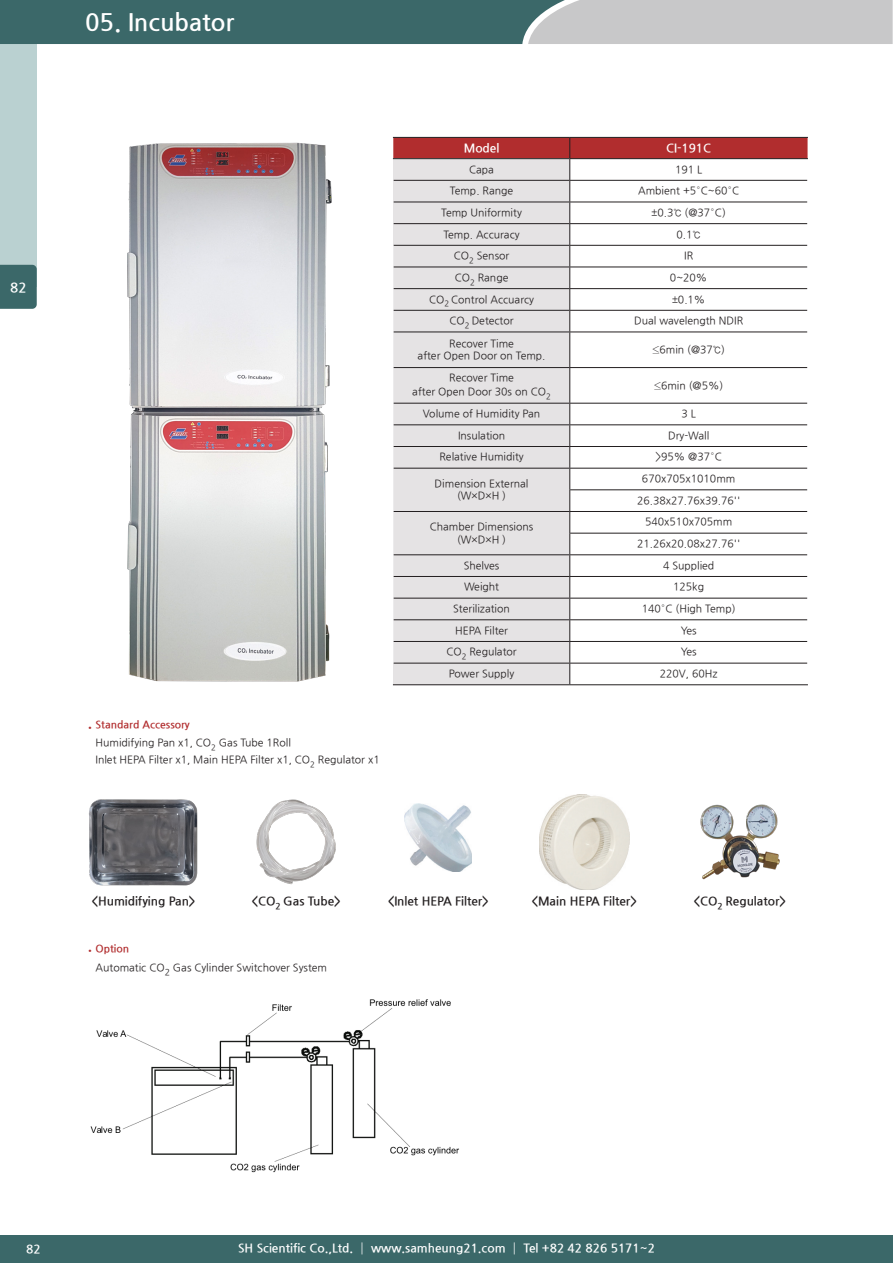
<style>
.page{position:relative;width:893px;height:1263px;background:#fff}
.page>*{position:absolute;margin:0;border:0;box-sizing:border-box;transform-origin:0 0}
.t1{font:700 24px "Nanum Gothic";color:#fff}
.t2{font:700 13.5px "Nanum Gothic";color:#fff}
.t3{font:700 12px "Nanum Gothic";color:#231f20}
.t4{font:700 12px "Nanum Gothic";color:#fff}
.t5{font:10.5px/18px "Nanum Gothic";color:#231f20}
.s1{font-weight:700;color:#b12d2e}
</style>
<div class="page">
<div style="left:0;top:0;width:37px;height:287px;background:#bad1d1"></div>
<div style="left:0;top:265px;width:37px;height:44px;background:#3b6869"></div>
<div style="left:0;top:1235px;width:893px;height:28px;background:#3b6869"></div>
<svg style="left:0;top:0;width:893px;height:44px;background:#738e8f"></svg>
<div style="left:393px;top:332px;width:176px;height:331px;background:#e5e3e4"></div>
<div style="left:393px;top:663px;width:177px;height:22px;background:#e5e3e4"></div>
<hr style="left:570px;top:137px;width:238px;height:1px;background:#231f20">
<svg style="left:393px;top:137px;width:414px;height:195px"></svg>
<hr style="left:569px;top:332px;width:1px;height:35px;background:#231f20">
<hr style="left:569px;top:368px;width:1px;height:35px;background:#231f20">
<svg style="left:569px;top:404px;width:1px;height:280px"></svg>
<hr style="left:393px;top:158px;width:177px;height:1px;background:#231f20">
<hr style="left:570px;top:158px;width:238px;height:1px;background:#231f20">
<hr style="left:394px;top:180px;width:176px;height:1px;background:#231f20">
<hr style="left:570px;top:180px;width:237px;height:1px;background:#231f20">
<hr style="left:394px;top:202px;width:176px;height:1px;background:#231f20">
<hr style="left:570px;top:202px;width:237px;height:1px;background:#231f20">
<hr style="left:394px;top:223px;width:176px;height:1px;background:#231f20">
<hr style="left:570px;top:223px;width:237px;height:1px;background:#231f20">
<hr style="left:394px;top:245px;width:176px;height:1px;background:#231f20">
<hr style="left:570px;top:245px;width:237px;height:1px;background:#231f20">
<hr style="left:394px;top:267px;width:176px;height:1px;background:#231f20">
<hr style="left:570px;top:267px;width:237px;height:1px;background:#231f20">
<hr style="left:394px;top:288px;width:176px;height:1px;background:#231f20">
<hr style="left:570px;top:288px;width:237px;height:1px;background:#231f20">
<hr style="left:394px;top:310px;width:176px;height:1px;background:#231f20">
<hr style="left:570px;top:310px;width:237px;height:1px;background:#231f20">
<hr style="left:394px;top:332px;width:176px;height:1px;background:#231f20">
<hr style="left:570px;top:332px;width:237px;height:1px;background:#231f20">
<hr style="left:394px;top:367px;width:176px;height:1px;background:#231f20">
<hr style="left:570px;top:367px;width:237px;height:1px;background:#231f20">
<hr style="left:394px;top:403px;width:176px;height:1px;background:#231f20">
<hr style="left:570px;top:403px;width:237px;height:1px;background:#231f20">
<hr style="left:394px;top:424px;width:176px;height:1px;background:#231f20">
<hr style="left:570px;top:424px;width:237px;height:1px;background:#231f20">
<hr style="left:394px;top:446px;width:176px;height:1px;background:#231f20">
<hr style="left:570px;top:446px;width:237px;height:1px;background:#231f20">
<hr style="left:394px;top:468px;width:176px;height:1px;background:#231f20">
<hr style="left:570px;top:468px;width:237px;height:1px;background:#231f20">
<hr style="left:570px;top:489px;width:237px;height:1px;background:#231f20">
<hr style="left:394px;top:511px;width:176px;height:1px;background:#231f20">
<hr style="left:570px;top:511px;width:237px;height:1px;background:#231f20">
<hr style="left:570px;top:533px;width:237px;height:1px;background:#231f20">
<hr style="left:394px;top:554px;width:176px;height:1px;background:#231f20">
<hr style="left:570px;top:554px;width:237px;height:1px;background:#231f20">
<hr style="left:394px;top:576px;width:176px;height:1px;background:#231f20">
<hr style="left:570px;top:576px;width:237px;height:1px;background:#231f20">
<hr style="left:394px;top:598px;width:176px;height:1px;background:#231f20">
<hr style="left:570px;top:598px;width:237px;height:1px;background:#231f20">
<hr style="left:394px;top:619px;width:176px;height:1px;background:#231f20">
<hr style="left:570px;top:619px;width:237px;height:1px;background:#231f20">
<hr style="left:394px;top:641px;width:176px;height:1px;background:#231f20">
<hr style="left:570px;top:641px;width:237px;height:1px;background:#231f20">
<hr style="left:394px;top:663px;width:176px;height:1px;background:#231f20">
<hr style="left:570px;top:663px;width:237px;height:1px;background:#231f20">
<hr style="left:393px;top:684px;width:177px;height:1px;background:#231f20">
<hr style="left:570px;top:684px;width:238px;height:1px;background:#231f20">
<img style="left:89px;top:799px;width:109px;height:87px">
<img style="left:256px;top:799px;width:80px;height:86px">
<img style="left:700px;top:804px;width:80px;height:76px">
<img style="left:405px;top:804px;width:67px;height:68px">
<img style="left:127px;top:142px;width:205px;height:540px">
<img style="left:539px;top:795px;width:90px;height:95px">
<img style="left:90px;top:999px;width:369px;height:174px">
<p class="t2" style="left:10px;top:281px;width:18px">82</p>
<h1 class="t1" style="left:85px;top:10px;width:151px">05. Incubator</h1>
<p class="t5" style="left:96px;top:716px;width:197px;text-indent:-10px"><span class="s1">•Standard Accessory<br></span>Humidifying Pan x1, CO<sub>2</sub> Gas Tube 1Roll</p>
<p class="t5" style="left:96px;top:751px;width:286px">Inlet HEPA Filter x1, Main HEPA Filter x1, CO<sub>2</sub> Regulator x1</p>
<p class="t4" style="left:464px;top:142px;width:37px">Model</p>
<p class="t4" style="left:666px;top:142px;width:47px">CI-191C</p>
<p class="t5" style="left:469px;top:160px;width:26px">Capa</p>
<p class="t5" style="left:675px;top:160px;width:29px">191 L</p>
<p class="t5" style="left:450px;top:182px;width:65px">Temp. Range</p>
<p class="t5" style="left:638px;top:182px;width:103px">Ambient +5°C~60°C</p>
<p class="t5" style="left:441px;top:204px;width:82px">Temp Uniformity</p>
<p class="t5" style="left:651px;top:204px;width:76px">±0.3℃ (@37°C)</p>
<p class="t5" style="left:443px;top:225px;width:78px">Temp. Accuracy</p>
<p class="t5" style="left:677px;top:225px;width:26px">0.1℃</p>
<p class="t5" style="left:454px;top:247px;width:57px">CO<sub>2</sub> Sensor</p>
<p class="t5" style="left:684px;top:247px;width:11px">IR</p>
<p class="t5" style="left:455px;top:269px;width:55px">CO<sub>2</sub> Range</p>
<p class="t5" style="left:670px;top:269px;width:39px">0~20%</p>
<p class="t5" style="left:429px;top:290px;width:107px">CO<sub>2</sub> Control Accuarcy</p>
<p class="t5" style="left:672px;top:290px;width:35px">±0.1%</p>
<p class="t5" style="left:449px;top:312px;width:66px">CO<sub>2</sub> Detector</p>
<p class="t5" style="left:634px;top:312px;width:111px">Dual wavelength NDIR</p>
<p class="t5" style="left:449px;top:334px;width:66px">Recover Time</p>
<p class="t5" style="left:418px;top:347px;width:129px">after Open Door on Temp.</p>
<p class="t5" style="left:652px;top:341px;width:74px">≤6min (@37℃)</p>
<p class="t5" style="left:449px;top:369px;width:66px">Recover Time</p>
<p class="t5" style="left:412px;top:383px;width:140px">after Open Door 30s on CO<sub>2</sub></p>
<p class="t5" style="left:654px;top:376px;width:71px">≤6min (@5%)</p>
<p class="t5" style="left:423px;top:405px;width:119px">Volume of Humidity Pan</p>
<p class="t5" style="left:681px;top:405px;width:16px">3 L</p>
<p class="t5" style="left:458px;top:427px;width:49px">Insulation</p>
<p class="t5" style="left:668px;top:427px;width:43px">Dry-Wall</p>
<p class="t5" style="left:439px;top:448px;width:86px">Relative Humidity</p>
<p class="t5" style="left:655px;top:448px;width:68px">&gt;95% @37°C</p>
<p class="t5" style="left:435px;top:474px;width:95px">Dimension External</p>
<p class="t5" style="left:457px;top:487px;width:51px">(W×D×H )</p>
<p class="t5" style="left:642px;top:470px;width:95px">670x705x1010mm</p>
<p class="t5" style="left:637px;top:492px;width:104px">26.38x27.76x39.76''</p>
<p class="t5" style="left:430px;top:518px;width:105px">Chamber Dimensions</p>
<p class="t5" style="left:457px;top:530px;width:51px">(W×D×H )</p>
<p class="t5" style="left:645px;top:513px;width:89px">540x510x705mm</p>
<p class="t5" style="left:637px;top:535px;width:104px">21.26x20.08x27.76''</p>
<p class="t5" style="left:464px;top:557px;width:37px">Shelves</p>
<p class="t5" style="left:663px;top:557px;width:53px">4 Supplied</p>
<p class="t5" style="left:464px;top:578px;width:37px">Weight</p>
<p class="t5" style="left:673px;top:578px;width:32px">125kg</p>
<p class="t5" style="left:453px;top:600px;width:58px">Sterilization</p>
<p class="t5" style="left:642px;top:600px;width:95px">140°C (High Temp)</p>
<p class="t5" style="left:455px;top:622px;width:55px">HEPA Filter</p>
<p class="t5" style="left:681px;top:622px;width:18px">Yes</p>
<p class="t5" style="left:446px;top:643px;width:72px">CO<sub>2</sub> Regulator</p>
<p class="t5" style="left:681px;top:643px;width:18px">Yes</p>
<p class="t5" style="left:449px;top:665px;width:67px">Power Supply</p>
<p class="t5" style="left:660px;top:665px;width:59px">220V, 60Hz</p>
<p class="t3" style="left:91px;top:895px;width:106px">&lt;Humidifying Pan&gt;</p>
<p class="t3" style="left:251px;top:895px;width:91px">&lt;CO<sub>2</sub> Gas Tube&gt;</p>
<p class="t3" style="left:388px;top:895px;width:103px">&lt;Inlet HEPA Filter&gt;</p>
<p class="t3" style="left:531px;top:895px;width:107px">&lt;Main HEPA Filter&gt;</p>
<p class="t3" style="left:694px;top:895px;width:94px">&lt;CO<sub>2</sub> Regulator&gt;</p>
<p class="t5" style="left:96px;top:939px;width:233px;line-height:18.8px;text-indent:-10px"><span class="s1">•Option<br></span>Automatic CO<sub>2</sub> Gas Cylinder Switchover System</p>
<p class="t4" style="left:26px;top:1243px;width:16px">82</p>
<p class="t4" style="left:238px;top:1243px;width:418px">SH Scientific Co.,Ltd. ┃ www.samheung21.com ┃ Tel +82 42 826 5171~2</p>
</div>
